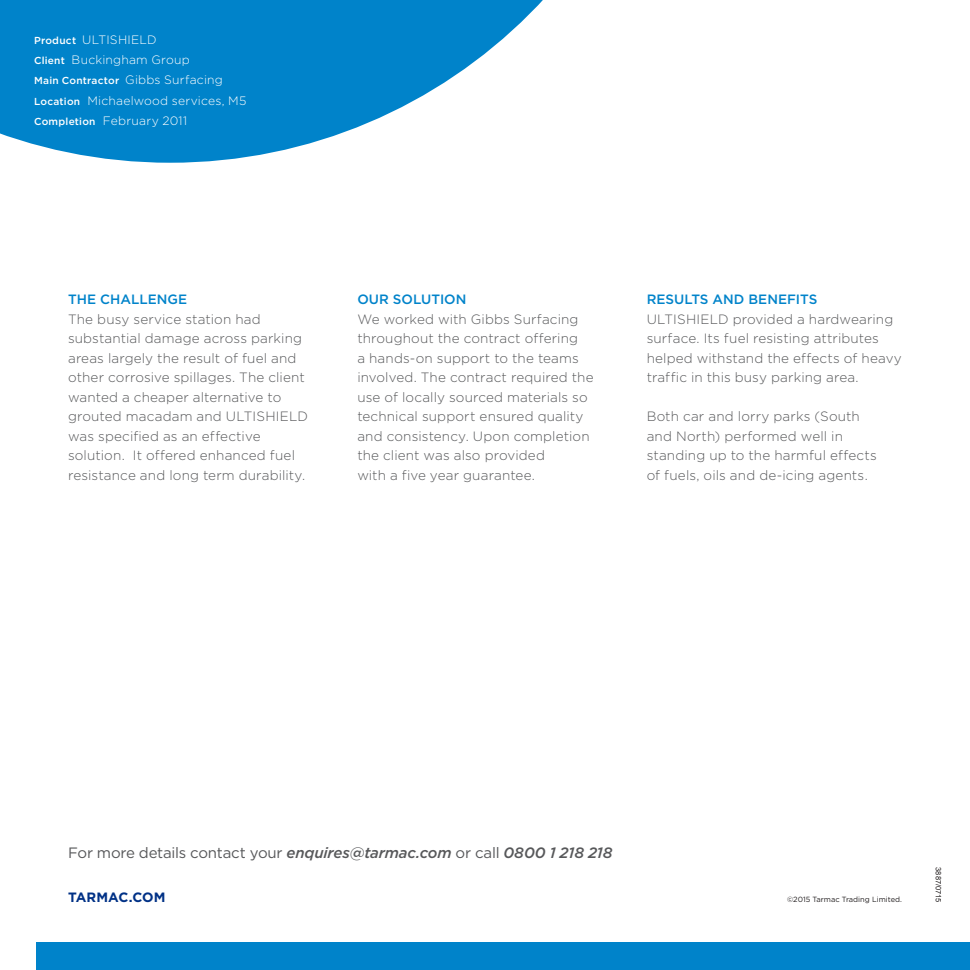
<style>
.page{position:relative;width:970px;height:970px;background:#fff}
.page>*{position:absolute;margin:0;border:0;box-sizing:border-box;transform-origin:0 0}
.t1{font:15px "Gotham";letter-spacing:-.015em;color:#57585a}
.INTRO_PARA_13pt_17pt{font:300 13.5px/19.5px "Gotham";letter-spacing:.01em;color:#57585a}
.t2{font:500 13.5px "Gotham";color:#0083ca}
.t3{font:700 13.5px "Gotham";letter-spacing:.005em;color:#003186}
.Case_study_6_75pt_13{font:300 12.15px "Gotham";letter-spacing:.015em;color:#fff}
.Case_study_6_75pt_13-2{font:500 10.2px "Gotham";letter-spacing:.025em;color:#fff}
.t4{font:7.5px "Gotham";color:#231f20}
.t5{font:7.5px "Arial";color:#231f20}
.s1{font-weight:500;font-size:10.2px}
.s2{font-weight:300;font-size:12.15px}
.s3{font-weight:500;font-style:italic}
</style>
<div class="page">
<svg style="left:0;top:0;width:543px;height:163px;fill:#0083ca"></svg>
<div style="left:37px;top:942px;width:932px;height:27px;background:#0083ca"></div>
<p class="Case_study_6_75pt_13" style="left:34px;top:32px;width:124px"><span class="s1">Product</span> ULTISHIELD</p>
<p class="Case_study_6_75pt_13" style="left:34px;top:52px;width:157px"><span class="s1">Client</span> Buckingham Group</p>
<p class="Case_study_6_75pt_13-2" style="left:34px;top:74px;width:190px">Main Contractor <span class="s2">Gibbs Surfacing</span></p>
<p class="Case_study_6_75pt_13" style="left:34px;top:93px;width:214px"><span class="s1">Location</span> Michaelwood services, M5</p>
<p class="Case_study_6_75pt_13" style="left:34px;top:113px;width:154px"><span class="s1">Completion</span> February 2011</p>
<p class="t2" style="left:68px;top:291px;width:120px">THE CHALLENGE</p>
<p class="INTRO_PARA_13pt_17pt" style="left:68px;top:309px;width:241px">The busy service station had substantial damage across parking areas largely the result of fuel and other corrosive spillages. The client wanted a cheaper alternative to grouted macadam and ULTISHIELD was specified as an effective solution. It offered enhanced fuel resistance and long term durability.</p>
<p class="t2" style="left:357px;top:291px;width:111px">OUR SOLUTION</p>
<p class="INTRO_PARA_13pt_17pt" style="left:357px;top:309px;width:238px">We worked with Gibbs Surfacing throughout the contract offering<br>a hands-on support to the teams involved. The contract required the use of locally sourced materials so technical support ensured quality and consistency. Upon completion the client was also provided<br>with a five year guarantee.</p>
<p class="t2" style="left:646px;top:291px;width:172px">RESULTS AND BENEFITS</p>
<p class="INTRO_PARA_13pt_17pt" style="left:646px;top:309px;width:257px">ULTISHIELD provided a hardwearing surface. Its fuel resisting attributes helped withstand the effects of heavy traffic in this busy parking area.</p>
<p class="INTRO_PARA_13pt_17pt" style="left:646px;top:406px;width:231px">Both car and lorry parks (South and North) performed well in standing up to the harmful effects of fuels, oils and de-icing agents.</p>
<p class="t1" style="left:68px;top:842px;width:546px">For more details contact your <span class="s3">enquires@tarmac.com</span> or call <span class="s3">0800 1 218 218</span></p>
<p class="t3" style="left:68px;top:888px;width:99px">TARMAC.COM</p>
<p class="t4" style="left:787px;top:894px;width:116px">©2015 Tarmac Trading Limited.</p>
<p class="t5" style="left:943px;top:867px;width:37px;rotate:90deg">3887/0715</p>
</div>
